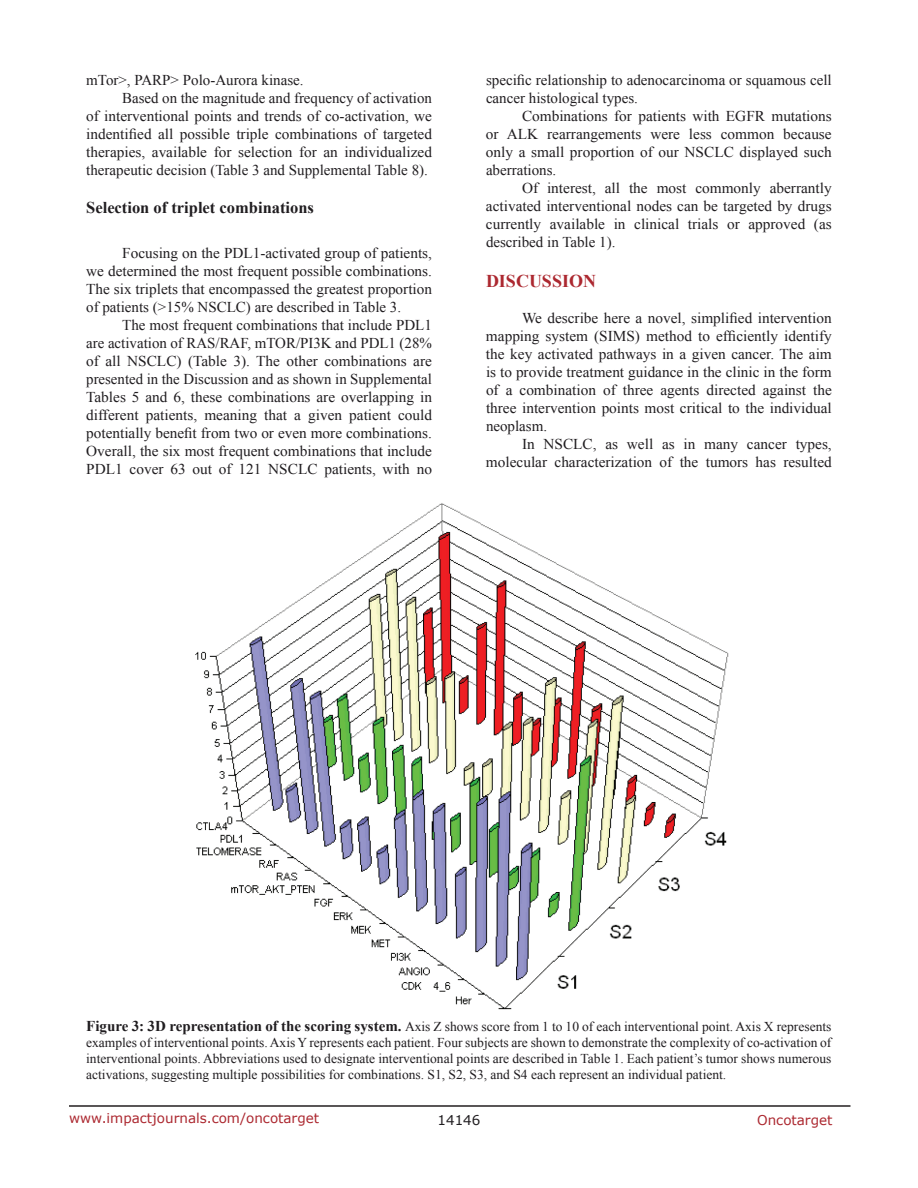
<style>
.page{position:relative;width:918px;height:1188px;background:#fff}
.page>*{position:absolute;margin:0;border:0;box-sizing:border-box;transform-origin:0 0}
.t1{font:700 18px "Times New Roman";color:#ac2830}
.t2{font:700 16.5px "Times New Roman";color:#201d20}
.t3{font:15px/18px "Times New Roman";color:#201d20;text-align:justify}
.t4{font:13.5px/16.2px "Times New Roman";color:#201d20;text-align:justify}
.t5{font:13.5px "Verdana";color:#ac2830}
.t6{font:13.5px "Verdana";color:#201d20}
.s1{font-weight:700;font-size:15px}
</style>
<div class="page">
<hr style="left:69px;top:1105px;width:781px;height:2px;background:#231f20">
<img style="left:195px;top:503px;width:534px;height:507px">
<p class="t3" style="left:86px;top:71px;width:219px">mTor&gt;, PARP&gt; Polo-Aurora kinase.</p>
<p class="t3" style="left:122px;top:89px;width:311px">Based on the magnitude and frequency of activation</p>
<p class="t3" style="left:86px;top:107px;width:347px">of interventional points and trends of co-activation, we</p>
<p class="t3" style="left:86px;top:125px;width:347px">indentified all possible triple combinations of targeted</p>
<p class="t3" style="left:86px;top:143px;width:347px">therapies, available for selection for an individualized</p>
<p class="t3" style="left:86px;top:161px;width:343px">therapeutic decision (Table 3 and Supplemental Table 8).</p>
<p class="t2" style="left:86px;top:196px;width:229px">Selection of triplet combinations</p>
<p class="t3" style="left:86px;top:244px;width:347px;text-indent:36px">Focusing on the PDL1-activated group of patients, we determined the most frequent possible combinations.<br>The six triplets that encompassed the greatest proportion of patients (&gt;15% NSCLC) are described in Table 3.</p>
<p class="t3" style="left:86px;top:316px;width:347px;text-indent:36px">The most frequent combinations that include PDL1 are activation of RAS/RAF, mTOR/PI3K and PDL1 (28% of all NSCLC) (Table 3). The other combinations are presented in the Discussion and as shown in Supplemental Tables 5 and 6, these combinations are overlapping in different patients, meaning that a given patient could potentially benefit from two or even more combinations.<br>Overall, the six most frequent combinations that include PDL1 cover 63 out of 121 NSCLC patients, with no</p>
<p class="t3" style="left:486px;top:71px;width:347px">specific relationship to adenocarcinoma or squamous cell cancer histological types.</p>
<p class="t3" style="left:486px;top:107px;width:347px;text-indent:36px">Combinations for patients with EGFR mutations or ALK rearrangements were less common because only a small proportion of our NSCLC displayed such aberrations.</p>
<p class="t3" style="left:486px;top:179px;width:347px;text-indent:36px">Of interest, all the most commonly aberrantly activated interventional nodes can be targeted by drugs currently available in clinical trials or approved (as described in Table 1).</p>
<p class="t1" style="left:486px;top:269px;width:112px">DISCUSSION</p>
<p class="t3" style="left:486px;top:309px;width:347px;text-indent:36px">We describe here a novel, simplified intervention mapping system (SIMS) method to efficiently identify the key activated pathways in a given cancer. The aim is to provide treatment guidance in the clinic in the form of a combination of three agents directed against the three intervention points most critical to the individual neoplasm.</p>
<p class="t3" style="left:486px;top:435px;width:347px;text-align:right">In NSCLC, as well as in many cancer types, molecular characterization of the tumors has resulted</p>
<p class="t4" style="left:86px;top:1018px;width:747px"><span class="s1">Figure 3: 3D representation of the scoring system.</span> Axis Z shows score from 1 to 10 of each interventional point. Axis X represents examples of interventional points. Axis Y represents each patient. Four subjects are shown to demonstrate the complexity of co-activation of interventional points. Abbreviations used to designate interventional points are described in Table 1. Each patient’s tumor shows numerous activations, suggesting multiple possibilities for combinations. S1, S2, S3, and S4 each represent an individual patient.</p>
<p class="t5" style="left:69px;top:1109px;width:252px">www.impactjournals.com/oncotarget</p>
<p class="t6" style="left:438px;top:1111px;width:44px">14146</p>
<p class="t5" style="left:757px;top:1111px;width:77px">Oncotarget</p>
</div>
